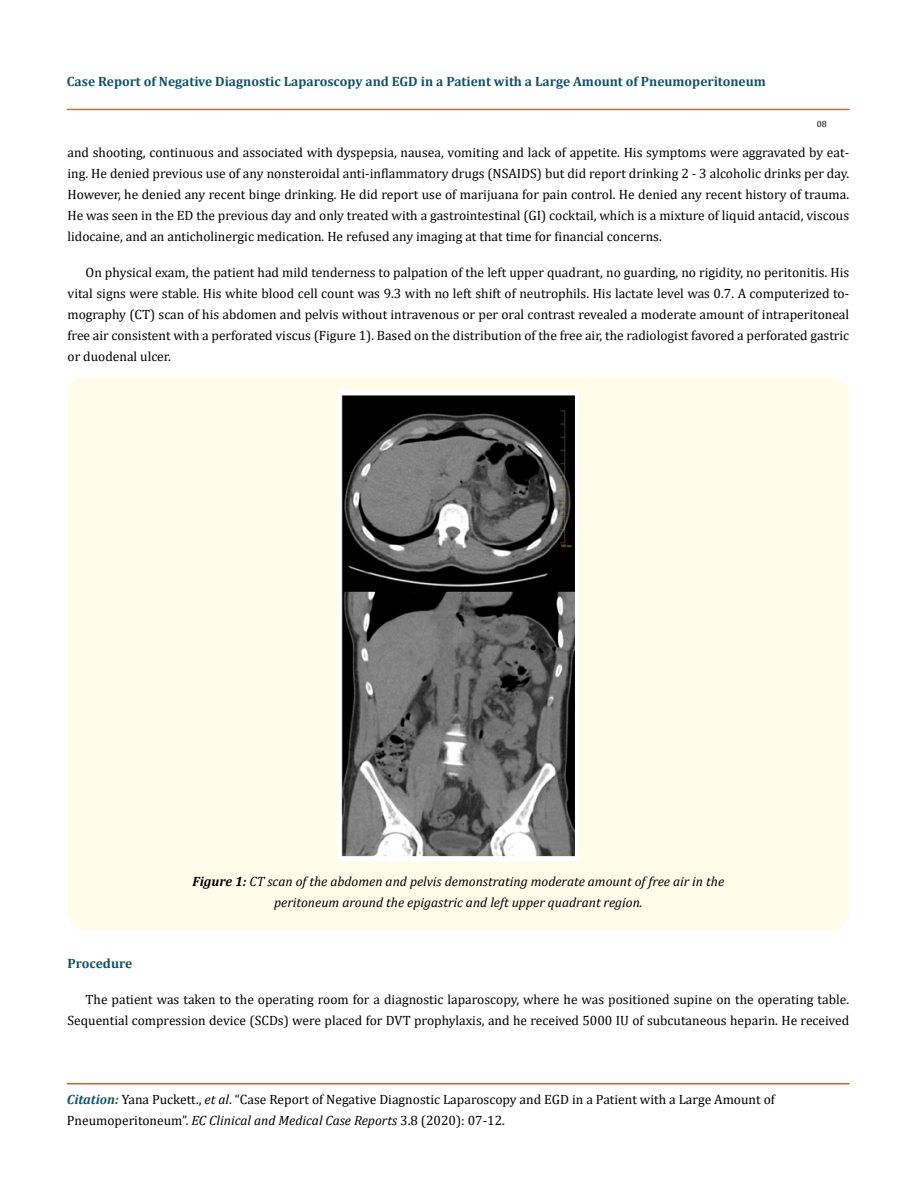
<style>
.page{position:relative;width:917px;height:1190px;background:#fff}
.page>*{position:absolute;margin:0;border:0;box-sizing:border-box;transform-origin:0 0}
.t1{font:13.5px/21px "Cambria";color:#000;text-align:justify}
.t2{font:italic 13.5px/21px "Cambria";color:#000;text-align:center}
.t3{font:700 13.5px "Cambria";color:#0e546a}
.t4{font:9px "Cambria";color:#000}
.s1{font-weight:700}
.s2{font-weight:700;font-style:italic;color:#0e546a}
.s3{font-style:italic}
</style>
<div class="page">
<div style="left:67px;top:109px;width:782px;height:1px;border:1px solid #e05d1a"></div>
<div style="left:67px;top:1083px;width:782px;height:1px;border:1px solid #e05d1a"></div>
<div style="left:68px;top:376px;width:781px;height:554px;background:#fffde9;border-radius:18px"></div>
<img style="left:337px;top:389px;width:242px;height:471px">
<p class="t3" style="left:67px;top:72px;width:700px">Case Report of Negative Diagnostic Laparoscopy and EGD in a Patient with a Large Amount of Pneumoperitoneum</p>
<p class="t4" style="left:816px;top:118px;width:11px">08</p>
<p class="t1" style="left:68px;top:142px;width:783px">and shooting, continuous and associated with dyspepsia, nausea, vomiting and lack of appetite. His symptoms were aggravated by eat&shy;ing. He denied previous use of any nonsteroidal anti-inflammatory drugs (NSAIDS) but did report drinking 2 - 3 alcoholic drinks per day.<br>However, he denied any recent binge drinking. He did report use of marijuana for pain control. He denied any recent history of trauma.<br>He was seen in the ED the previous day and only treated with a gastrointestinal (GI) cocktail, which is a mixture of liquid antacid, viscous lidocaine, and an anticholinergic medication. He refused any imaging at that time for financial concerns.</p>
<p class="t1" style="left:68px;top:262px;width:783px;text-indent:18px">On physical exam, the patient had mild tenderness to palpation of the left upper quadrant, no guarding, no rigidity, no peritonitis. His vital signs were stable. His white blood cell count was 9.3 with no left shift of neutrophils. His lactate level was 0.7. A computerized to&shy;mography (CT) scan of his abdomen and pelvis without intravenous or per oral contrast revealed a moderate amount of intraperitoneal free air consistent with a perforated viscus (Figure 1). Based on the distribution of the free air, the radiologist favored a perforated gastric or duodenal ulcer.</p>
<p class="t2" style="left:193px;top:869px;width:533px"><span class="s1">Figure 1:</span> CT scan of the abdomen and pelvis demonstrating moderate amount of free air in the peritoneum around the epigastric and left upper quadrant region.</p>
<p class="t3" style="left:68px;top:954px;width:66px">Procedure</p>
<p class="t1" style="left:68px;top:988px;width:783px;text-align:right">The patient was taken to the operating room for a diagnostic laparoscopy, where he was positioned supine on the operating table.<br>Sequential compression device (SCDs) were placed for DVT prophylaxis, and he received 5000 IU of subcutaneous heparin. He received</p>
<p class="t1" style="left:67px;top:1088px;width:709px"><span class="s2">Citation:</span> Yana Puckett., <span class="s3">et al</span>. “Case Report of Negative Diagnostic Laparoscopy and EGD in a Patient with a Large Amount of<br>Pneumoperitoneum”. <span class="s3">EC Clinical and Medical Case Reports</span> 3.8 (2020): 07-12.</p>
</div>
